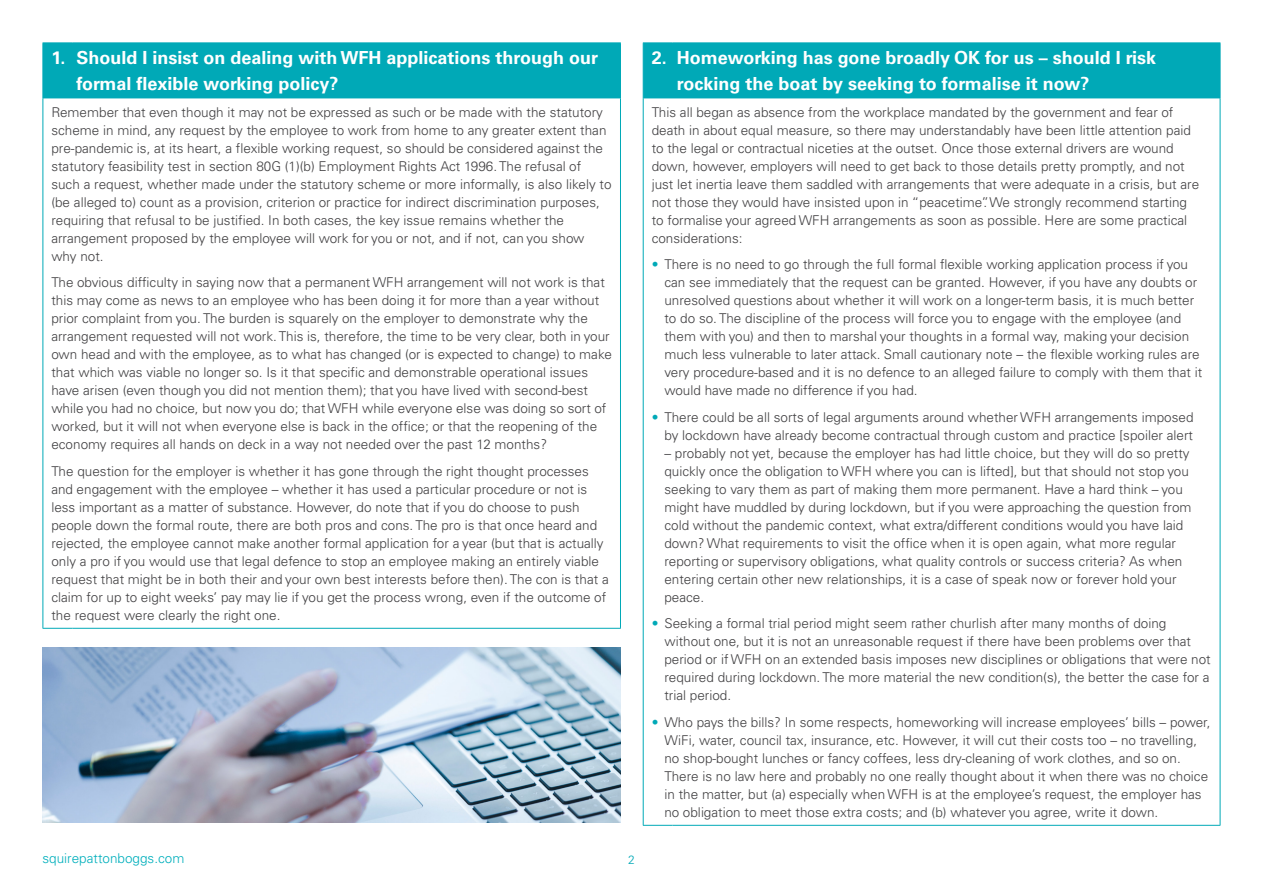
<style>
.page{position:relative;width:1263px;height:893px;background:#fff}
.page>*{position:absolute;margin:0;border:0;box-sizing:border-box;transform-origin:0 0}
.t1{font:700 18px/25.5px "Univers LTCYR 65";color:#fff}
.t2{font:300 13.5px/18px "Univers LTCYR 45";color:#414042}
.t3{font:300 13.5px "Univers LTCYR 45";color:#00afbc}
.t4{font:300 12px "Univers LTCYR 45";color:#00a9b7}
.s1{color:#00a9b7}
</style>
<div class="page">
<div style="left:44px;top:43px;width:576px;height:55px;background:#00a9b7"></div>
<hr style="left:43px;top:43px;width:1px;height:55px;background:#00a9b7">
<hr style="left:72px;top:43px;width:549px;height:1px;background:#00a9b7">
<hr style="left:620px;top:43px;width:1px;height:55px;background:#00a9b7">
<hr style="left:43px;top:98px;width:1px;height:530px;background:#00a9b7">
<hr style="left:620px;top:98px;width:1px;height:530px;background:#00a9b7">
<svg style="left:43px;top:628px;width:29px;height:1px"></svg>
<hr style="left:72px;top:628px;width:549px;height:1px;background:#00a9b7">
<div style="left:644px;top:44px;width:576px;height:54px;background:#00a9b7"></div>
<hr style="left:643px;top:43px;width:30px;height:1px;background:#00a9b7">
<hr style="left:643px;top:43px;width:1px;height:55px;background:#00a9b7">
<hr style="left:673px;top:43px;width:547px;height:1px;background:#00a9b7">
<hr style="left:1220px;top:43px;width:1px;height:55px;background:#00a9b7">
<hr style="left:643px;top:98px;width:1px;height:727px;background:#00a9b7">
<hr style="left:1220px;top:98px;width:1px;height:727px;background:#00a9b7">
<hr style="left:643px;top:825px;width:30px;height:1px;background:#00a9b7">
<hr style="left:673px;top:825px;width:547px;height:1px;background:#00a9b7">
<img style="left:43px;top:647px;width:578px;height:176px">
<h1 class="t1" style="left:77px;top:44px;width:523px;text-indent:-25px">1. Should I insist on dealing with WFH applications through our formal flexible working policy?</h1>
<p class="t2" style="left:51px;top:103px;width:562px">Remember that even though it may not be expressed as such or be made with the statutory scheme in mind, any request by the employee to work from home to any greater extent than pre-pandemic is, at its heart, a flexible working request, so should be considered against the statutory feasibility test in section 80G (1)(b) Employment Rights Act 1996. The refusal of such a request, whether made under the statutory scheme or more informally, is also likely to (be alleged to) count as a provision, criterion or practice for indirect discrimination purposes, requiring that refusal to be justified. In both cases, the key issue remains whether the arrangement proposed by the employee will work for you or not, and if not, can you show why not.</p>
<p class="t2" style="left:51px;top:273px;width:562px">The obvious difficulty in saying now that a permanent WFH arrangement will not work is that this may come as news to an employee who has been doing it for more than a year without prior complaint from you. The burden is squarely on the employer to demonstrate why the arrangement requested will not work. This is, therefore, the time to be very clear, both in your own head and with the employee, as to what has changed (or is expected to change) to make that which was viable no longer so. Is it that specific and demonstrable operational issues have arisen (even though you did not mention them); that you have lived with second-best while you had no choice, but now you do; that WFH while everyone else was doing so sort of worked, but it will not when everyone else is back in the office; or that the reopening of the economy requires all hands on deck in a way not needed over the past 12 months?</p>
<p class="t2" style="left:51px;top:462px;width:559px">The question for the employer is whether it has gone through the right thought processes and engagement with the employee – whether it has used a particular procedure or not is less important as a matter of substance. However, do note that if you do choose to push people down the formal route, there are both pros and cons. The pro is that once heard and rejected, the employee cannot make another formal application for a year (but that is actually only a pro if you would use that legal defence to stop an employee making an entirely viable request that might be in both their and your own best interests before then). The con is that a claim for up to eight weeks’ pay may lie if you get the process wrong, even if the outcome of the request were clearly the right one.</p>
<p class="t3" style="left:43px;top:850px;width:143px">squirepattonboggs.com</p>
<p class="t4" style="left:628px;top:851px;width:8px">2</p>
<h1 class="t1" style="left:677px;top:44px;width:481px;text-indent:-25px">2. Homeworking has gone broadly OK for us – should I risk rocking the boat by seeking to formalise it now?</h1>
<p class="t2" style="left:652px;top:103px;width:549px">This all began as absence from the workplace mandated by the government and fear of death in about equal measure, so there may understandably have been little attention paid to the legal or contractual niceties at the outset. Once those external drivers are wound down, however, employers will need to get back to those details pretty promptly, and not just let inertia leave them saddled with arrangements that were adequate in a crisis, but are not those they would have insisted upon in “peacetime”. We strongly recommend starting to formalise your agreed WFH arrangements as soon as possible. Here are some practical considerations:</p>
<p class="t2" style="left:664px;top:255px;width:539px;text-indent:-13px"><span class="s1">•</span> There is no need to go through the full formal flexible working application process if you can see immediately that the request can be granted. However, if you have any doubts or unresolved questions about whether it will work on a longer-term basis, it is much better to do so. The discipline of the process will force you to engage with the employee (and them with you) and then to marshal your thoughts in a formal way, making your decision much less vulnerable to later attack. Small cautionary note – the flexible working rules are very procedure-based and it is no defence to an alleged failure to comply with them that it would have made no difference if you had.</p>
<p class="t2" style="left:652px;top:408px;width:543px;text-align:right"><span class="s1">•</span> There could be all sorts of legal arguments around whether WFH arrangements imposed by lockdown have already become contractual through custom and practice [spoiler alert</p>
<p class="t2" style="left:664px;top:444px;width:529px">– probably not yet, because the employer has had little choice, but they will do so pretty quickly once the obligation to WFH where you can is lifted], but that should not stop you seeking to vary them as part of making them more permanent. Have a hard think – you might have muddled by during lockdown, but if you were approaching the question from cold without the pandemic context, what extra/different conditions would you have laid down? What requirements to visit the office when it is open again, what more regular reporting or supervisory obligations, what quality controls or success criteria? As when entering certain other new relationships, it is a case of speak now or forever hold your peace.</p>
<p class="t2" style="left:664px;top:614px;width:548px;text-indent:-13px"><span class="s1">•</span> Seeking a formal trial period might seem rather churlish after many months of doing without one, but it is not an unreasonable request if there have been problems over that period or if WFH on an extended basis imposes new disciplines or obligations that were not required during lockdown. The more material the new condition(s), the better the case for a trial period.</p>
<p class="t2" style="left:664px;top:712px;width:547px;text-indent:-13px"><span class="s1">•</span> Who pays the bills? In some respects, homeworking will increase employees’ bills – power, WiFi, water, council tax, insurance, etc. However, it will cut their costs too – no travelling, no shop-bought lunches or fancy coffees, less dry-cleaning of work clothes, and so on.<br>There is no law here and probably no one really thought about it when there was no choice in the matter, but (a) especially when WFH is at the employee’s request, the employer has no obligation to meet those extra costs; and (b) whatever you agree, write it down.</p>
</div>
